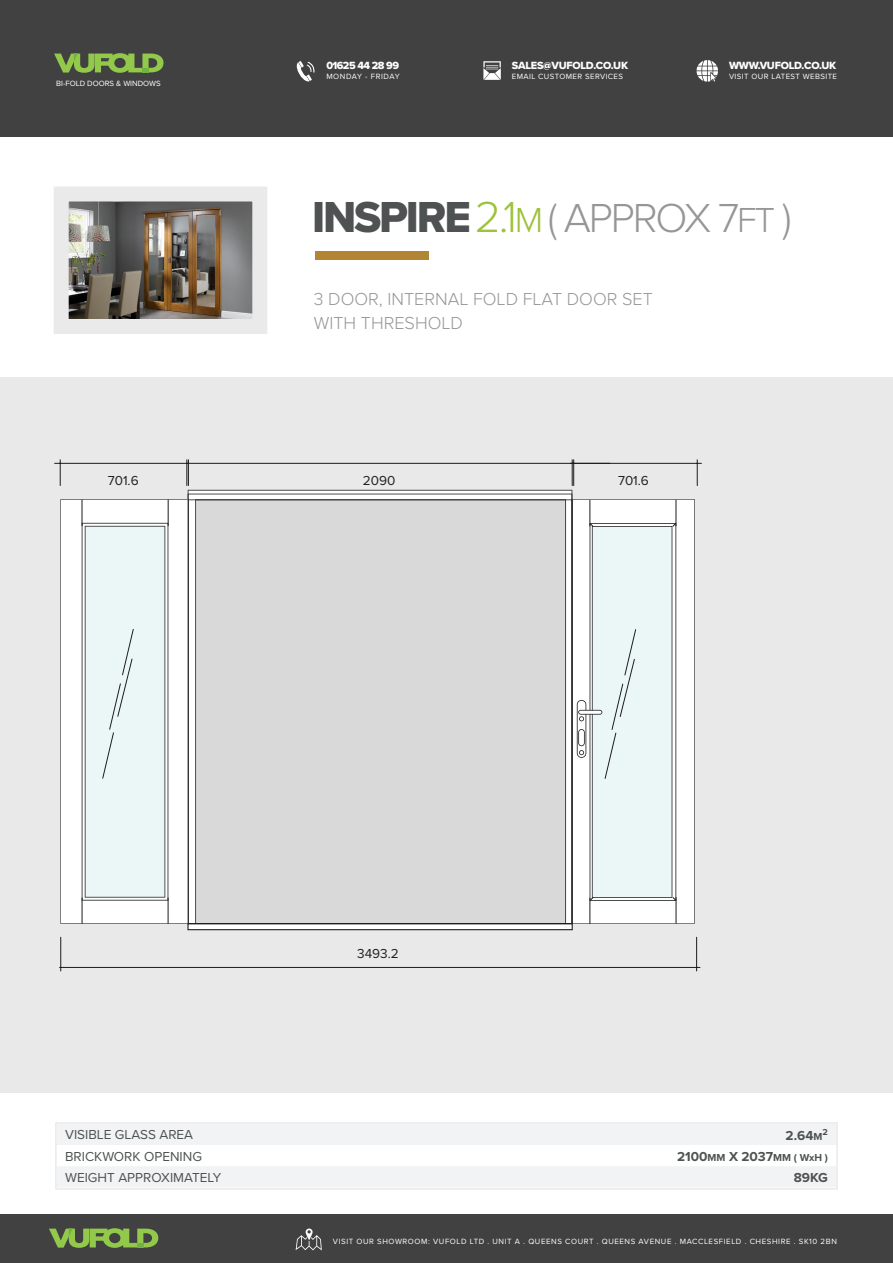
<style>
.page{position:relative;width:893px;height:1263px;background:#fff}
.page>*{position:absolute;margin:0;border:0;box-sizing:border-box;transform-origin:0 0}
.t1{font:300 42px "Proxima Nova";letter-spacing:-.05em;color:#969696}
.t2{font:300 18px "Proxima Nova";color:#969696}
.VUFOLD_Price_List{font:13.5px "Proxima Nova";color:#4f5252}
.VUFOLD_Price_List-2{font:700 13.5px "Proxima Nova";color:#4f5252}
.t3{font:13.5px "Proxima Nova";color:#231f20}
.t4{font:10.8px "Proxima Nova Extrabld";letter-spacing:-.025em;color:#fff}
.t5{font:10.8px "Proxima Nova Extrabld";letter-spacing:-.05em;color:#fff}
.t6{font:7.8px "Proxima Nova";letter-spacing:.075em;color:#fff}
.t7{font:7.8px "Proxima Nova";letter-spacing:.05em;color:#fff}
.t8{font:7.8px "Proxima Nova";color:#fff}
.s1{font-family:"Proxima Nova Extrabld";font-weight:400;font-size:45px;color:#4f5252}
.s2{font-size:45px;color:#9dc23b}
.s3{font-size:36px;color:#9dc23b}
.s4{font-size:36px}
.s5{font-size:10.5px}
</style>
<div class="page">
<div style="left:0;top:0;width:893px;height:136px;background:#414141"></div>
<svg style="left:696px;top:60px;width:22px;height:22px"></svg>
<svg style="left:297px;top:61px;width:17px;height:20px"></svg>
<svg style="left:483px;top:61px;width:18px;height:19px"></svg>
<div style="left:0;top:1214px;width:893px;height:49px;background:#414141"></div>
<svg style="left:296px;top:1229px;width:26px;height:21px"></svg>
<img style="left:70px;top:202px;width:181px;height:116px">
<div style="left:54px;top:186px;width:213px;height:148px;border:15px solid #eaeaea"></div>
<div style="left:315px;top:251px;width:114px;height:9px;background:#b18534"></div>
<div style="left:0;top:378px;width:893px;height:715px;background:#e9e9e9"></div>
<svg style="left:58px;top:1125px;width:777px;height:61px;fill:#f2f3f4"></svg>
<div style="left:55px;top:1122px;width:783px;height:67px;border:2px solid #eaeaea"></div>
<svg style="left:572px;top:499px;width:123px;height:425px;background:#efefef"></svg>
<div style="left:188px;top:499px;width:384px;height:424px;background:#d9d9d9"></div>
<svg style="left:577px;top:499px;width:100px;height:425px"></svg>
<hr style="left:55px;top:463px;width:555px;height:1px;background:#1c1c1c">
<svg style="left:187px;top:460px;width:2px;height:25px"></svg>
<svg style="left:60px;top:460px;width:1px;height:25px"></svg>
<hr style="left:60px;top:967px;width:640px;height:1px;background:#1c1c1c">
<hr style="left:696px;top:937px;width:1px;height:34px;background:#1c1c1c">
<hr style="left:60px;top:937px;width:1px;height:34px;background:#1c1c1c">
<hr style="left:570px;top:463px;width:131px;height:1px;background:#1c1c1c">
<svg style="left:572px;top:460px;width:2px;height:26px"></svg>
<svg style="left:697px;top:460px;width:1px;height:26px"></svg>
<svg style="left:60px;top:499px;width:128px;height:425px;background:#f1f1f1"></svg>
<svg style="left:81px;top:499px;width:88px;height:425px"></svg>
<svg style="left:54px;top:53px;width:110px;height:20px"></svg>
<svg style="left:49px;top:1228px;width:109px;height:20px"></svg>
<div style="left:188px;top:924px;width:384px;height:6px;background:#fff"></div>
<div style="left:187px;top:923px;width:386px;height:7px;border:1px solid #231f20"></div>
<p class="t8" style="left:56px;top:77px;width:106px">BI-FOLD DOORS &amp; WINDOWS</p>
<p class="t5" style="left:326px;top:58px;width:74px">01625 44 28 99</p>
<p class="t6" style="left:326px;top:70px;width:75px">MONDAY - FRIDAY</p>
<p class="t4" style="left:512px;top:58px;width:118px">SALES@VUFOLD.CO.UK</p>
<p class="t7" style="left:512px;top:70px;width:113px">EMAIL CUSTOMER SERVICES</p>
<p class="t4" style="left:729px;top:58px;width:109px">WWW.VUFOLD.CO.UK</p>
<p class="t7" style="left:729px;top:70px;width:109px">VISIT OUR LATEST WEBSITE</p>
<p class="t1" style="left:312px;top:194px;width:481px"><span class="s1">INSPIRE</span><span class="s2">2.1</span><span class="s3">M</span> ( APPROX 7<span class="s4">FT</span> )</p>
<p class="t2" style="left:314px;top:288px;width:341px">3 DOOR, INTERNAL FOLD FLAT DOOR SET</p>
<p class="t2" style="left:314px;top:312px;width:151px">WITH THRESHOLD</p>
<p class="t3" style="left:108px;top:471px;width:32px">701.6</p>
<p class="t3" style="left:363px;top:471px;width:34px">2090</p>
<p class="t3" style="left:618px;top:471px;width:32px">701.6</p>
<p class="t3" style="left:357px;top:943px;width:43px">3493.2</p>
<p class="VUFOLD_Price_List" style="left:65px;top:1124px;width:129px">VISIBLE GLASS AREA</p>
<p class="VUFOLD_Price_List-2" style="left:786px;top:1125px;width:44px">2.64<span class="s5">M</span><sup>2</sup></p>
<p class="VUFOLD_Price_List" style="left:65px;top:1146px;width:138px">BRICKWORK OPENING</p>
<p class="VUFOLD_Price_List-2" style="left:677px;top:1146px;width:152px">2100<span class="s5">MM</span> X 2037<span class="s5">MM ( WxH )</span></p>
<p class="VUFOLD_Price_List" style="left:65px;top:1167px;width:158px">WEIGHT APPROXIMATELY</p>
<p class="VUFOLD_Price_List-2" style="left:794px;top:1167px;width:36px">89KG</p>
<p class="t6" style="left:333px;top:1235px;width:505px">VISIT OUR SHOWROOM: VUFOLD LTD . UNIT A . QUEENS COURT . QUEENS AVENUE . MACCLESFIELD . CHESHIRE . SK10 2BN</p>
</div>
